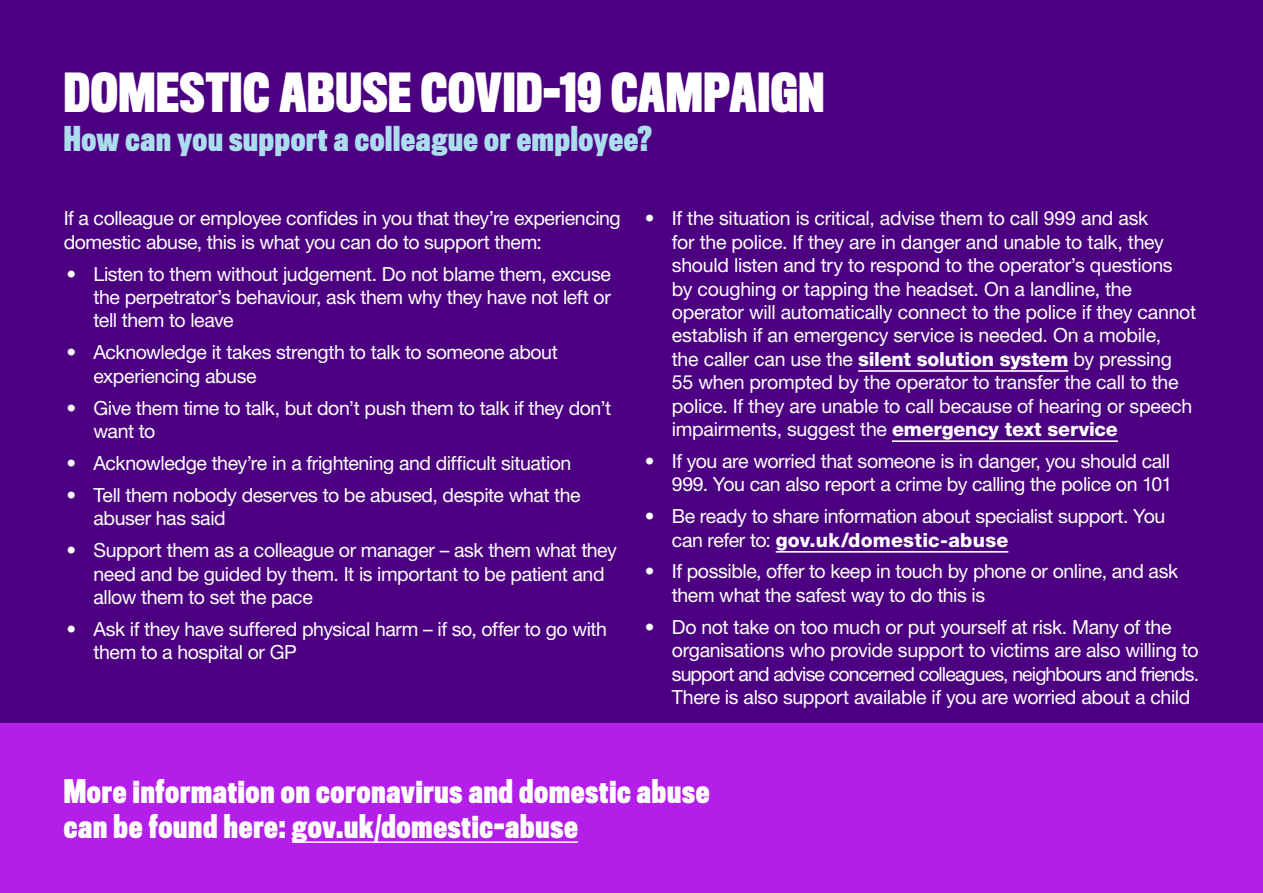
<style>
.page{position:relative;width:1263px;height:893px;background:#4c0081}
.page>*{position:absolute;margin:0;border:0;box-sizing:border-box;transform-origin:0 0}
.Page_heading{font:700 49.5px "Titling Gothic FB Comp";letter-spacing:.015em;color:#fff}
.Page_heading-2{font:700 31.5px "Titling Gothic FB Comp";letter-spacing:.02em;color:#acddee}
.t1{font:700 30px/34.5px "Titling Gothic FB Comp";letter-spacing:.025em;color:#fff}
.body_copy__white{font:19.5px/23.4px "Helvetica Neue LT Pro";letter-spacing:-.02em;color:#fff}
.s1{font-weight:800}
</style>
<div class="page">
<div style="left:0;top:724px;width:1263px;height:169px;background:#b31fe9"></div>
<hr style="left:858px;top:370px;width:210px;height:2px;background:#fff">
<hr style="left:892px;top:440px;width:226px;height:2px;background:#fff">
<hr style="left:776px;top:551px;width:232px;height:2px;background:#fff">
<hr style="left:292px;top:841px;width:286px;height:2px;background:#fff">
<h1 class="Page_heading" style="left:64px;top:64px;width:762px">DOMESTIC ABUSE COVID-19 CAMPAIGN</h1>
<h1 class="Page_heading-2" style="left:64px;top:121px;width:590px">How can you support a colleague or employee?</h1>
<p class="body_copy__white" style="left:64px;top:206px;width:558px">If a colleague or employee confides in you that they’re experiencing domestic abuse, this is what you can do to support them:</p>
<p class="body_copy__white" style="left:94px;top:262px;width:519px;text-align:justify;text-indent:-27px">• Listen to them without judgement. Do not blame them, excuse the perpetrator’s behaviour, ask them why they have not left or tell them to leave</p>
<p class="body_copy__white" style="left:94px;top:340px;width:466px;text-indent:-27px">• Acknowledge it takes strength to talk to someone about experiencing abuse</p>
<p class="body_copy__white" style="left:94px;top:396px;width:519px;text-indent:-27px">• Give them time to talk, but don’t push them to talk if they don’t want to</p>
<p class="body_copy__white" style="left:67px;top:451px;width:506px">• Acknowledge they’re in a frightening and difficult situation</p>
<p class="body_copy__white" style="left:94px;top:483px;width:489px;text-indent:-27px">• Tell them nobody deserves to be abused, despite what the abuser has said</p>
<p class="body_copy__white" style="left:94px;top:538px;width:525px;text-indent:-27px">• Support them as a colleague or manager – ask them what they need and be guided by them. It is important to be patient and allow them to set the pace</p>
<p class="body_copy__white" style="left:94px;top:617px;width:515px;text-indent:-27px">• Ask if they have suffered physical harm – if so, offer to go with them to a hospital or GP</p>
<p class="body_copy__white" style="left:672px;top:206px;width:526px;text-indent:-27px">• If the situation is critical, advise them to call 999 and ask<br>for the police. If they are in danger and unable to talk, they should listen and try to respond to the operator’s questions by coughing or tapping the headset. On a landline, the operator will automatically connect to the police if they cannot establish if an emergency service is needed. On a mobile,<br>the caller can use the <span class="s1">silent solution system</span> by pressing 55 when prompted by the operator to transfer the call to the police. If they are unable to call because of hearing or speech impairments, suggest the <span class="s1">emergency text service</span></p>
<p class="body_copy__white" style="left:645px;top:449px;width:529px;text-align:right">• If you are worried that someone is in danger, you should call<br>999. You can also report a crime by calling the police on 101</p>
<p class="body_copy__white" style="left:672px;top:504px;width:495px;text-indent:-27px">• Be ready to share information about specialist support. You can refer to: <span class="s1">gov.uk/domestic-abuse</span></p>
<p class="body_copy__white" style="left:672px;top:560px;width:508px;text-indent:-27px">• If possible, offer to keep in touch by phone or online, and ask them what the safest way to do this is</p>
<p class="body_copy__white" style="left:672px;top:615px;width:529px;text-indent:-27px">• Do not take on too much or put yourself at risk. Many of the organisations who provide support to victims are also willing to support and advise concerned colleagues, neighbours and friends.<br>There is also support available if you are worried about a child</p>
<p class="t1" style="left:64px;top:775px;width:647px">More information on coronavirus and domestic abuse can be found here: gov.uk/domestic-abuse</p>
</div>
